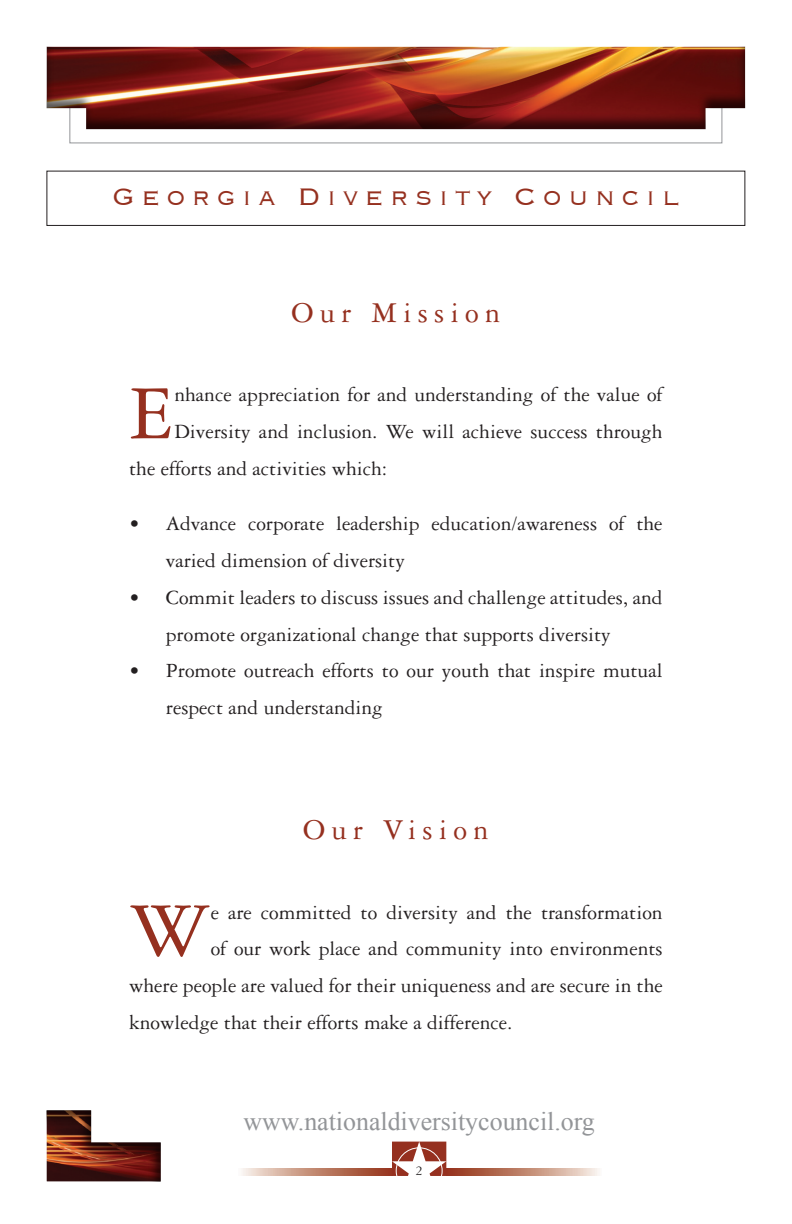
<style>
.page{position:relative;width:792px;height:1224px;background:#fff}
.page>*{position:absolute;margin:0;border:0;box-sizing:border-box;transform-origin:0 0}
.t1{font:81.6px "Garamond Three";color:#95301f}
.t2{font:300 31px "Copperplate";letter-spacing:.2em;color:#95301f}
.t3{font:30.6px "Garamond Three";letter-spacing:.2em;color:#95301f}
.t4{font:25.8px "Times New Roman";color:#939598}
.t5{font:21.4px/36.8px "Garamond Three";color:#231f20}
.t6{font:14.2px "Garamond Three";color:#231f20}
</style>
<div class="page">
<div style="left:70px;top:99px;width:652px;height:44px;border:1px solid #939598"></div>
<svg style="left:242px;top:1168px;width:150px;height:8px"></svg>
<svg style="left:392px;top:1142px;width:54px;height:34px"></svg>
<svg style="left:446px;top:1168px;width:153px;height:8px"></svg>
<div style="left:396px;top:1148px;width:46px;height:46px;border:1px solid #fff;border-radius:50%"></div>
<div style="left:45px;top:1109px;width:118px;height:74px;background:#231f20;opacity:.75"></div>
<div style="left:45px;top:45px;width:747px;height:86px;background:#231f20;opacity:.75"></div>
<div style="left:47px;top:171px;width:698px;height:55px;border:1px solid #231f20"></div>
<p class="t2" style="left:113px;top:177px;width:568px">Georgia Diversity Council</p>
<p class="t3" style="left:292px;top:296px;width:210px">Our Mission</p>
<p class="t1" style="left:129px;top:370px;width:47px">E</p>
<p class="t5" style="left:174px;top:377px;width:490px">nhance appreciation for and understanding of the value of</p>
<p class="t5" style="left:174px;top:414px;width:490px">Diversity and inclusion. We will achieve success through</p>
<p class="t5" style="left:129px;top:450px;width:260px">the efforts and activities which:</p>
<p class="t5" style="left:166px;top:505px;width:498px;text-indent:-37px">• Advance corporate leadership education/awareness of the varied dimension of diversity</p>
<p class="t5" style="left:166px;top:579px;width:498px;text-indent:-37px">• Commit leaders to discuss issues and challenge attitudes, and promote organizational change that supports diversity</p>
<p class="t5" style="left:166px;top:653px;width:498px;text-indent:-37px">• Promote outreach efforts to our youth that inspire mutual respect and understanding</p>
<p class="t3" style="left:303px;top:813px;width:187px">Our Vision</p>
<p class="t1" style="left:129px;top:887px;width:83px">W</p>
<p class="t5" style="left:211px;top:894px;width:453px">e are committed to diversity and the transformation</p>
<p class="t5" style="left:211px;top:931px;width:453px">of our work place and community into environments</p>
<p class="t5" style="left:129px;top:967px;width:535px">where people are valued for their uniqueness and are secure in the</p>
<p class="t5" style="left:129px;top:1004px;width:385px">knowledge that their efforts make a difference.</p>
<p class="t4" style="left:243px;top:1104px;width:353px">www.nationaldiversitycouncil.org</p>
<p class="t6" style="left:416px;top:1163px;width:9px">2</p>
</div>
